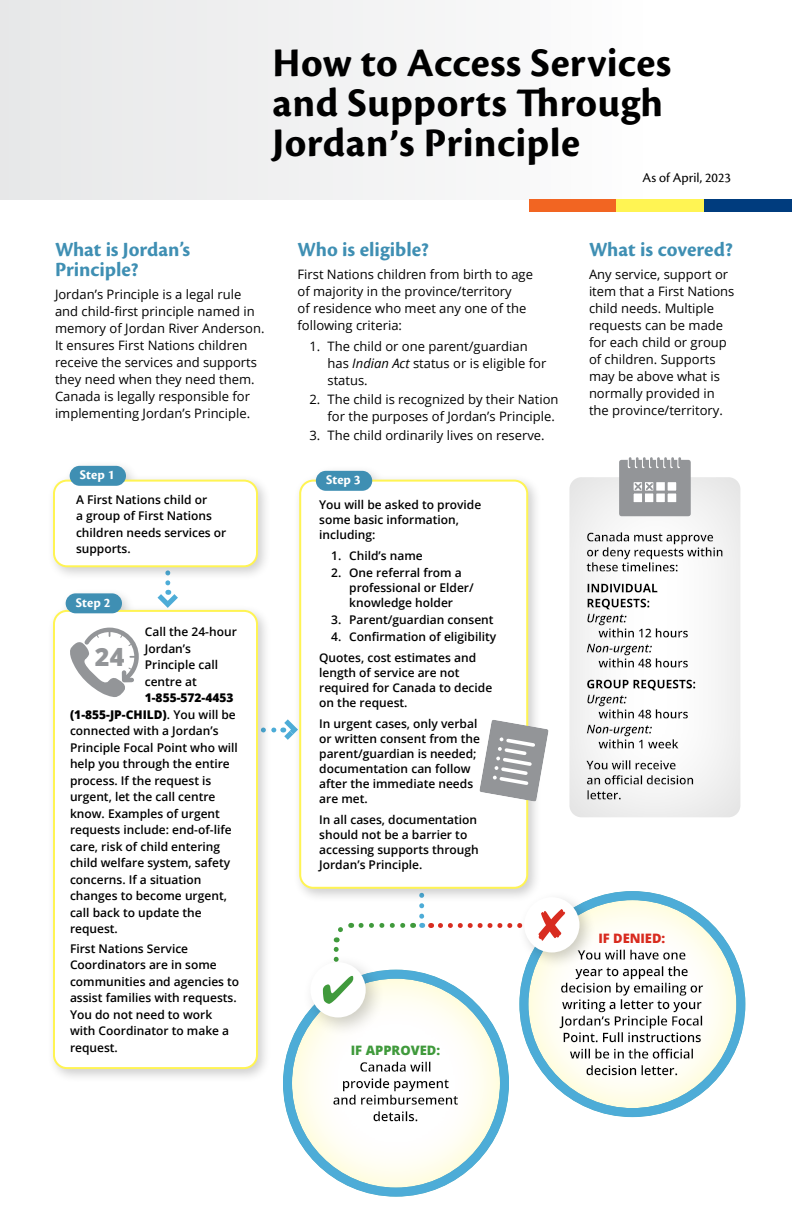
<style>
.page{position:relative;width:792px;height:1224px;background:#fff}
.page>*{position:absolute;margin:0;border:0;box-sizing:border-box;transform-origin:0 0}
.body_38455{font:700 42.2px/40px "Cronos Pro";letter-spacing:.01em;color:#000}
.t1{font:800 25.1px "Open Sans";color:#939598}
.head1_38455{font:700 21px/20px "Cronos Pro";color:#3f8fb3}
.body_38455-2{font:14px "Cronos Pro";color:#000}
.chart_text{font:700 13.8px "Cronos Pro";letter-spacing:-.005em;color:#fff}
.body_38455-3{font:13px/17px "Open Sans";color:#000}
.t2{font:800 13px "Open Sans";color:#409a3c}
.t3{font:800 13px "Open Sans";letter-spacing:-.005em;color:#d82c20}
.chart_text-2{font:600 12px/15px "Open Sans";color:#000}
.chart_text-3{font:800 12px "Open Sans";color:#000}
.s1{font-weight:600}
.s2{font-style:italic}
</style>
<div class="page">
<div style="left:0;top:0;width:645px;height:200px;background:#f1f2f2"></div>
<svg style="left:165px;top:581px;width:6px;height:5px"></svg>
<svg style="left:361px;top:923px;width:45px;height:5px"></svg>
<svg style="left:413px;top:903px;width:11px;height:25px"></svg>
<svg style="left:272px;top:719px;width:21px;height:21px"></svg>
<div style="left:47px;top:587px;width:225px;height:496px;background:#000;opacity:.2"></div>
<div style="left:54px;top:611px;width:203px;height:457px;background:#fff;border-radius:13px"></div>
<svg style="left:70px;top:628px;width:69px;height:69px"></svg>
<div style="left:53px;top:610px;width:205px;height:459px;border:2px solid #fff453;border-radius:13px"></div>
<div style="left:66px;top:593px;width:56px;height:20px;background:#3f8fb3;border-radius:10px"></div>
<div style="left:47px;top:460px;width:225px;height:121px;background:#000;opacity:.2"></div>
<div style="left:54px;top:481px;width:203px;height:85px;background:#fff;border-radius:13px"></div>
<div style="left:53px;top:480px;width:205px;height:87px;border:2px solid #fff453;border-radius:13px"></div>
<div style="left:70px;top:466px;width:56px;height:20px;background:#3f8fb3;border-radius:10px"></div>
<div style="left:529px;top:200px;width:88px;height:12px;background:#f26522"></div>
<div style="left:617px;top:200px;width:87px;height:12px;background:#fff453"></div>
<div style="left:704px;top:200px;width:88px;height:12px;background:#003c7e"></div>
<div style="left:293px;top:465px;width:249px;height:438px;background:#000;opacity:.2"></div>
<div style="left:300px;top:481px;width:227px;height:407px;background:#fff;border-radius:13px"></div>
<div style="left:299px;top:480px;width:229px;height:409px;border:2px solid #fff453;border-radius:13px"></div>
<div style="left:316px;top:471px;width:56px;height:20px;background:#3f8fb3;border-radius:10px"></div>
<svg style="left:479px;top:719px;width:70px;height:83px"></svg>
<div style="left:561px;top:471px;width:189px;height:348px;background:#000;opacity:.15"></div>
<div style="left:621px;top:462px;width:67px;height:52px;background:#939598"></div>
<div style="left:619px;top:460px;width:72px;height:56px;border:4px solid #939598"></div>
<div style="left:655px;top:481px;width:11px;height:11px;background:#fff"></div>
<div style="left:654px;top:479px;width:14px;height:14px;border:3px solid #939598"></div>
<div style="left:666px;top:481px;width:12px;height:11px;background:#fff"></div>
<div style="left:665px;top:479px;width:14px;height:14px;border:3px solid #939598"></div>
<div style="left:632px;top:492px;width:12px;height:11px;background:#fff"></div>
<div style="left:631px;top:491px;width:14px;height:14px;border:3px solid #939598"></div>
<div style="left:644px;top:492px;width:11px;height:11px;background:#fff"></div>
<div style="left:642px;top:491px;width:14px;height:14px;border:3px solid #939598"></div>
<div style="left:655px;top:492px;width:11px;height:11px;background:#fff"></div>
<div style="left:654px;top:491px;width:14px;height:14px;border:3px solid #939598"></div>
<div style="left:666px;top:492px;width:12px;height:11px;background:#fff"></div>
<div style="left:665px;top:491px;width:14px;height:14px;border:3px solid #939598"></div>
<svg style="left:628px;top:459px;width:53px;height:8px"></svg>
<svg style="left:633px;top:481px;width:22px;height:11px"></svg>
<div style="left:275px;top:963px;width:243px;height:235px;background:#fff453;opacity:.5"></div>
<div style="left:283px;top:970px;width:226px;height:227px;border:9px solid #4dacd7;border-radius:50%"></div>
<div style="left:302px;top:954px;width:84px;height:84px;background:#000;opacity:.2"></div>
<div style="left:310px;top:962px;width:56px;height:55px;background:#fff;border-radius:50%"></div>
<svg style="left:323px;top:922px;width:30px;height:82px"></svg>
<div style="left:511px;top:884px;width:243px;height:234px;background:#fff453;opacity:.5"></div>
<div style="left:519px;top:891px;width:226px;height:226px;border:9px solid #4dacd7;border-radius:50%"></div>
<div style="left:517px;top:890px;width:79px;height:79px;background:#000;opacity:.2"></div>
<div style="left:524px;top:897px;width:55px;height:55px;background:#fff;border-radius:50%"></div>
<svg style="left:440px;top:909px;width:126px;height:32px"></svg>
<p class="body_38455" style="left:273px;top:44px;width:400px">How to Access Services and Supports Through<br>Jordan’s Principle</p>
<p class="head1_38455" style="left:55px;top:240px;width:137px">What is Jordan’s<br>Principle?</p>
<p class="body_38455-3" style="left:55px;top:286px;width:211px">Jordan’s Principle is a legal rule and child-first principle named in memory of Jordan River Anderson.<br>It ensures First Nations children receive the services and supports they need when they need them.<br>Canada is legally responsible for implementing Jordan’s Principle.</p>
<p class="chart_text" style="left:80px;top:467px;width:36px">Step 1</p>
<p class="chart_text-2" style="left:76px;top:491px;width:152px;line-height:16.5px">A First Nations child or<br>a group of First Nations children needs services or supports.</p>
<p class="chart_text" style="left:76px;top:595px;width:36px">Step 2</p>
<p class="chart_text-2" style="left:145px;top:624px;width:94px">Call the 24-hour</p>
<p class="chart_text-2" style="left:145px;top:641px;width:48px">Jordan’s</p>
<p class="chart_text-2" style="left:145px;top:657px;width:75px">Principle call</p>
<p class="chart_text-2" style="left:145px;top:674px;width:54px">centre at</p>
<p class="chart_text-3" style="left:145px;top:689px;width:90px">1‑855‑572‑4453</p>
<p class="chart_text-3" style="left:70px;top:705px;width:167px">(1‑855‑JP‑CHILD)<span class="s1">. You will be</span></p>
<p class="chart_text-2" style="left:70px;top:723px;width:150px">connected with a Jordan’s</p>
<p class="chart_text-2" style="left:70px;top:740px;width:169px">Principle Focal Point who will</p>
<p class="chart_text-2" style="left:70px;top:756px;width:161px">help you through the entire</p>
<p class="chart_text-2" style="left:70px;top:773px;width:143px">process. If the request is</p>
<p class="chart_text-2" style="left:70px;top:789px;width:147px">urgent, let the call centre</p>
<p class="chart_text-2" style="left:70px;top:806px;width:151px">know. Examples of urgent</p>
<p class="chart_text-2" style="left:70px;top:822px;width:163px">requests include: end-of-life</p>
<p class="chart_text-2" style="left:70px;top:839px;width:152px">care, risk of child entering</p>
<p class="chart_text-2" style="left:70px;top:855px;width:162px">child welfare system, safety</p>
<p class="chart_text-2" style="left:70px;top:872px;width:133px">concerns. If a situation</p>
<p class="chart_text-2" style="left:70px;top:888px;width:158px">changes to become urgent,</p>
<p class="chart_text-2" style="left:70px;top:905px;width:133px">call back to update the</p>
<p class="chart_text-2" style="left:70px;top:921px;width:49px">request.</p>
<p class="chart_text-2" style="left:70px;top:940px;width:171px;line-height:16.5px">First Nations Service<br>Coordinators are in some communities and agencies to assist families with requests.<br>You do not need to work with Coordinator to make a request.</p>
<p class="t1" style="left:95px;top:637px;width:31px">24</p>
<h3 class="head1_38455" style="left:298px;top:240px;width:133px">Who is eligible?</h3>
<p class="body_38455-3" style="left:298px;top:266px;width:237px">First Nations children from birth to age of majority in the province/territory<br>of residence who meet any one of the following criteria:</p>
<p class="body_38455-3" style="left:328px;top:338px;width:220px;text-indent:-18px">1. The child or one parent/guardian has <span class="s2">Indian Act</span> status or is eligible for status.</p>
<p class="body_38455-3" style="left:310px;top:391px;width:251px;text-align:right">2. The child is recognized by their Nation for the purposes of Jordan’s Principle.</p>
<p class="body_38455-3" style="left:310px;top:427px;width:237px">3. The child ordinarily lives on reserve.</p>
<p class="chart_text" style="left:326px;top:472px;width:36px">Step 3</p>
<p class="chart_text-2" style="left:319px;top:497px;width:164px">You will be asked to provide some basic information, including:</p>
<p class="chart_text-2" style="left:331px;top:548px;width:93px">1. Child’s name</p>
<p class="chart_text-2" style="left:349px;top:565px;width:126px;text-indent:-18px">2. One referral from a professional or Elder/ knowledge holder</p>
<p class="chart_text-2" style="left:331px;top:612px;width:164px">3. Parent/guardian consent</p>
<p class="chart_text-2" style="left:331px;top:629px;width:167px">4. Confirmation of eligibility</p>
<p class="chart_text-2" style="left:319px;top:650px;width:175px">Quotes, cost estimates and length of service are not required for Canada to decide on the request.</p>
<p class="chart_text-2" style="left:319px;top:716px;width:162px">In urgent cases, only verbal or written consent from the parent/guardian is needed; documentation can follow after the immediate needs are met.</p>
<p class="chart_text-2" style="left:319px;top:812px;width:161px">In all cases, documentation should not be a barrier to accessing supports through<br>Jordan’s Principle.</p>
<p class="body_38455-2" style="left:643px;top:170px;width:90px">As of April, 2023</p>
<h3 class="head1_38455" style="left:589px;top:240px;width:146px">What is covered?</h3>
<p class="body_38455-3" style="left:589px;top:266px;width:147px">Any service, support or item that a First Nations child needs. Multiple requests can be made for each child or group of children. Supports may be above what is normally provided in the province/territory.</p>
<p class="t3" style="left:598px;top:928px;width:68px">IF DENIED:</p>
<p class="t2" style="left:351px;top:1041px;width:91px">IF APPROVED:</p>
</div>
